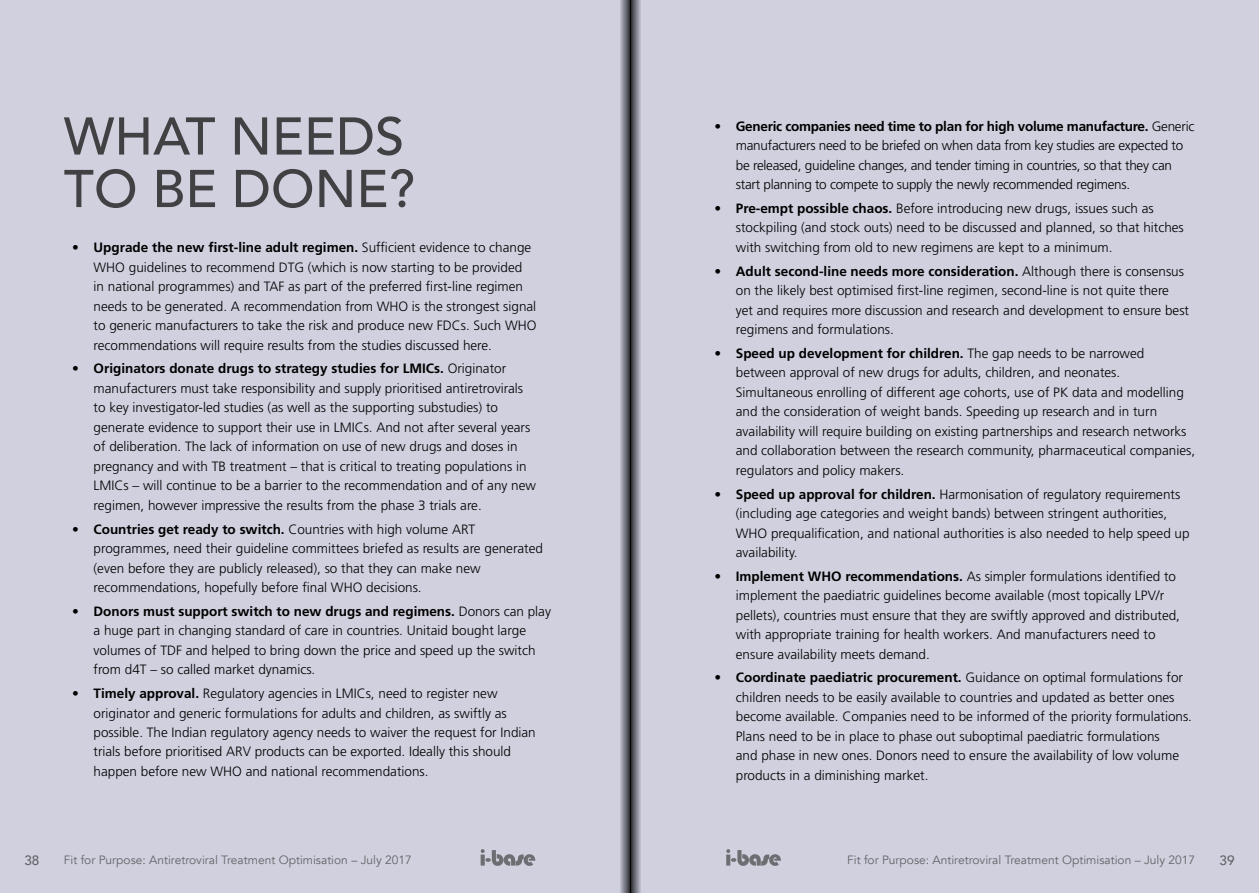
<style>
.page{position:relative;width:1259px;height:893px;background:#fff}
.page>*{position:absolute;margin:0;border:0;box-sizing:border-box;transform-origin:0 0}
.t1{font:500 52.5px/52.5px "Avenir";color:#414042}
.t2{font:300 13.5px/19.5px "Frutiger LT Std";color:#000}
.t3{font:300 13.5px/19.5px "Frutiger LT Std";letter-spacing:-.02em;color:#000}
.t4{font:500 13.5px "Avenir";color:#636466}
.t5{font:12px "Avenir";color:#636466}
.s1{font-weight:700}
</style>
<div class="page">
<div style="left:629px;top:0;width:630px;height:893px;background:#d0d0df"></div>
<div style="left:0;top:0;width:629px;height:893px;background:#d0d0df"></div>
<svg style="left:480px;top:849px;width:55px;height:17px"></svg>
<svg style="left:726px;top:849px;width:55px;height:17px"></svg>
<svg style="left:620px;top:0;width:21px;height:893px"></svg>
<h1 class="t1" style="left:64px;top:107px;width:352px">WHAT NEEDS<br>TO BE DONE?</h1>
<p class="t2" style="left:94px;top:238px;width:444px;text-indent:-21px"><span class="s1">• Upgrade the new first-line adult regimen.</span> Sufficient evidence to change WHO guidelines to recommend DTG (which is now starting to be provided<br>in national programmes) and TAF as part of the preferred first-line regimen needs to be generated. A recommendation from WHO is the strongest signal to generic manufacturers to take the risk and produce new FDCs. Such WHO recommendations will require results from the studies discussed here.</p>
<p class="t2" style="left:94px;top:359px;width:444px;text-indent:-21px"><span class="s1">• Originators donate drugs to strategy studies for LMICs.</span> Originator manufacturers must take responsibility and supply prioritised antiretrovirals to key investigator-led studies (as well as the supporting substudies) to generate evidence to support their use in LMICs. And not after several years of deliberation. The lack of information on use of new drugs and doses in pregnancy and with TB treatment – that is critical to treating populations in LMICs – will continue to be a barrier to the recommendation and of any new regimen, however impressive the results from the phase 3 trials are.</p>
<p class="t2" style="left:94px;top:519px;width:451px;text-indent:-21px"><span class="s1">• Countries get ready to switch.</span> Countries with high volume ART programmes, need their guideline committees briefed as results are generated (even before they are publicly released), so that they can make new recommendations, hopefully before final WHO decisions.</p>
<p class="t2" style="left:94px;top:601px;width:459px;text-indent:-21px"><span class="s1">• Donors must support switch to new drugs and regimens.</span> Donors can play a huge part in changing standard of care in countries. Unitaid bought large volumes of TDF and helped to bring down the price and speed up the switch from d4T – so called market dynamics.</p>
<p class="t2" style="left:94px;top:684px;width:444px;text-indent:-21px"><span class="s1">• Timely approval.</span> Regulatory agencies in LMICs, need to register new originator and generic formulations for adults and children, as swiftly as possible. The Indian regulatory agency needs to waiver the request for Indian trials before prioritised ARV products can be exported. Ideally this should happen before new WHO and national recommendations.</p>
<p class="t3" style="left:736px;top:116px;width:460px;text-indent:-21px"><span class="s1">• Generic companies need time to plan for high volume manufacture.</span> Generic manufacturers need to be briefed on when data from key studies are expected to be released, guideline changes, and tender timing in countries, so that they can start planning to compete to supply the newly recommended regimens.</p>
<p class="t2" style="left:736px;top:199px;width:449px;text-indent:-21px"><span class="s1">• Pre-empt possible chaos.</span> Before introducing new drugs, issues such as stockpiling (and stock outs) need to be discussed and planned, so that hitches with switching from old to new regimens are kept to a minimum.</p>
<p class="t2" style="left:736px;top:261px;width:455px;text-indent:-21px"><span class="s1">• Adult second-line needs more consideration.</span> Although there is consensus on the likely best optimised first-line regimen, second-line is not quite there yet and requires more discussion and research and development to ensure best regimens and formulations.</p>
<p class="t2" style="left:736px;top:344px;width:461px;text-indent:-21px"><span class="s1">• Speed up development for children.</span> The gap needs to be narrowed between approval of new drugs for adults, children, and neonates.<br>Simultaneous enrolling of different age cohorts, use of PK data and modelling and the consideration of weight bands. Speeding up research and in turn availability will require building on existing partnerships and research networks and collaboration between the research community, pharmaceutical companies, regulators and policy makers.</p>
<p class="t2" style="left:736px;top:484px;width:455px;text-indent:-21px"><span class="s1">• Speed up approval for children.</span> Harmonisation of regulatory requirements (including age categories and weight bands) between stringent authorities, WHO prequalification, and national authorities is also needed to help speed up availability.</p>
<p class="t2" style="left:736px;top:566px;width:446px;text-indent:-21px"><span class="s1">• Implement WHO recommendations.</span> As simpler formulations identified to implement the paediatric guidelines become available (most topically LPV/r pellets), countries must ensure that they are swiftly approved and distributed, with appropriate training for health workers. And manufacturers need to ensure availability meets demand.</p>
<p class="t2" style="left:736px;top:668px;width:455px;text-indent:-21px"><span class="s1">• Coordinate paediatric procurement.</span> Guidance on optimal formulations for children needs to be easily available to countries and updated as better ones become available. Companies need to be informed of the priority formulations.<br>Plans need to be in place to phase out suboptimal paediatric formulations<br>and phase in new ones. Donors need to ensure the availability of low volume products in a diminishing market.</p>
<p class="t4" style="left:24px;top:849px;width:17px">38</p>
<p class="t5" style="left:64px;top:853px;width:349px">Fit for Purpose: Antiretroviral Treatment Optimisation – July 2017</p>
<p class="t5" style="left:847px;top:853px;width:349px">Fit for Purpose: Antiretroviral Treatment Optimisation – July 2017</p>
<p class="t4" style="left:1219px;top:849px;width:17px">39</p>
</div>
